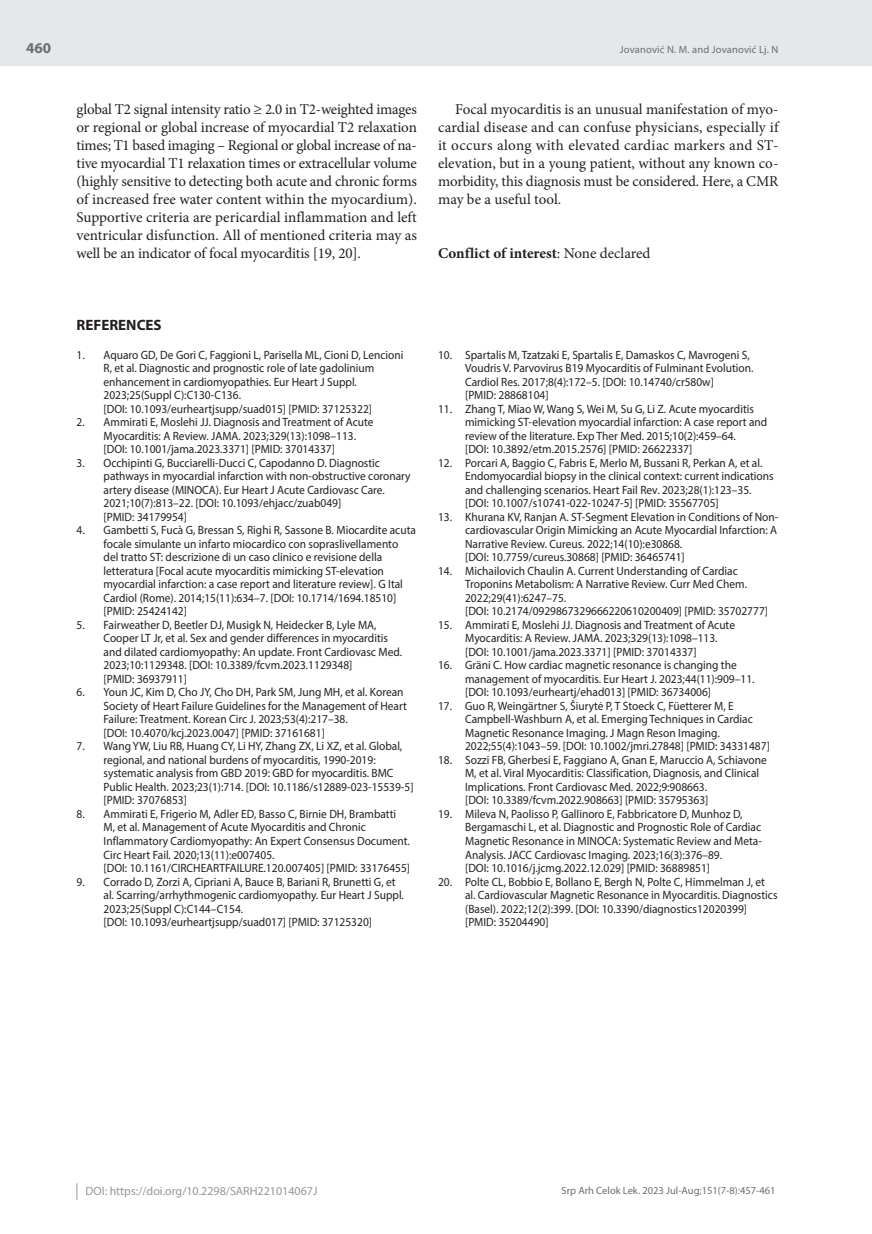
<style>
.page{position:relative;width:872px;height:1234px;background:#fff}
.page>*{position:absolute;margin:0;border:0;box-sizing:border-box;transform-origin:0 0}
.t1{font:15px/18px "Minion Pro";letter-spacing:-.01em;color:#231f20;text-align:justify}
.t2{font:700 15px "Minion Pro";color:#231f20}
.t3{font:700 15px "Myriad Pro";color:#231f20}
.t4{font:700 15px "Myriad Pro";color:#6c6d70}
.t5{font:12px/13.5px "Myriad Pro";color:#231f20;scale:.95 1}
.t6{font:12px "Myriad Pro";color:#939598}
.t7{font:10.5px "Myriad Pro";color:#6c6d70}
.s1{font-weight:400}
</style>
<div class="page">
<div style="left:0;top:0;width:872px;height:66px;background:#e6e7e9"></div>
<svg style="left:77px;top:1183px;width:1px;height:16px"></svg>
<p class="t4" style="left:26px;top:38px;width:26px">460</p>
<p class="t7" style="left:620px;top:43px;width:160px">Jovanović N. M. and Jovanović Lj. N</p>
<p class="t1" style="left:77px;top:100px;width:342px">global T2 signal intensity ratio ≥ 2.0 in T2-weighted images or regional or global increase of myocardial T2 relaxation times; T1 based imaging – Regional or global increase of na&shy;tive myocardial T1 relaxation times or extracellular volume (highly sensitive to detecting both acute and chronic forms of increased free water content within the myocardium).<br>Supportive criteria are pericardial inflammation and left ventricular disfunction. All of mentioned criteria may as well be an indicator of focal myocarditis [19, 20].</p>
<p class="t1" style="left:438px;top:100px;width:342px;text-indent:17px">Focal myocarditis is an unusual manifestation of myo&shy;cardial disease and can confuse physicians, especially if it occurs along with elevated cardiac markers and ST&shy;elevation, but in a young patient, without any known co&shy;morbidity, this diagnosis must be considered. Here, a CMR may be a useful tool.</p>
<p class="t2" style="left:438px;top:242px;width:214px">Conflict of interest<span class="s1">: None declared</span></p>
<p class="t3" style="left:77px;top:315px;width:87px">REFERENCES</p>
<p class="t5" style="left:104px;top:347px;width:317px;text-indent:-27px">1. Aquaro GD, De Gori C, Faggioni L, Parisella ML, Cioni D, Lencioni R, et al. Diagnostic and prognostic role of late gadolinium enhancement in cardiomyopathies. Eur Heart J Suppl.<br>2023;25(Suppl C):C130-C136.<br>[DOI: 10.1093/eurheartjsupp/suad015] [PMID: 37125322]</p>
<p class="t5" style="left:104px;top:415px;width:286px;text-indent:-27px">2. Ammirati E, Moslehi JJ. Diagnosis and Treatment of Acute<br>Myocarditis: A Review. JAMA. 2023;329(13):1098–113. [DOI: 10.1001/jama.2023.3371] [PMID: 37014337]</p>
<p class="t5" style="left:104px;top:455px;width:325px;text-indent:-27px">3. Occhipinti G, Bucciarelli-Ducci C, Capodanno D. Diagnostic pathways in myocardial infarction with non-obstructive coronary artery disease (MINOCA). Eur Heart J Acute Cardiovasc Care.<br>2021;10(7):813–22. [DOI: 10.1093/ehjacc/zuab049]<br>[PMID: 34179954]</p>
<p class="t5" style="left:104px;top:523px;width:330px;text-indent:-27px">4. Gambetti S, Fucà G, Bressan S, Righi R, Sassone B. Miocardite acuta focale simulante un infarto miocardico con sopraslivellamento del tratto ST: descrizione di un caso clinico e revisione della letteratura [Focal acute myocarditis mimicking ST-elevation myocardial infarction: a case report and literature review]. G Ital Cardiol (Rome). 2014;15(11):634–7. [DOI: 10.1714/1694.18510] [PMID: 25424142]</p>
<p class="t5" style="left:104px;top:617px;width:316px;text-indent:-27px">5. Fairweather D, Beetler DJ, Musigk N, Heidecker B, Lyle MA, Cooper LT Jr, et al. Sex and gender differences in myocarditis and dilated cardiomyopathy: An update. Front Cardiovasc Med.<br>2023;10:1129348. [DOI: 10.3389/fcvm.2023.1129348]<br>[PMID: 36937911]</p>
<p class="t5" style="left:104px;top:685px;width:321px;text-indent:-27px">6. Youn JC, Kim D, Cho JY, Cho DH, Park SM, Jung MH, et al. Korean Society of Heart Failure Guidelines for the Management of Heart Failure: Treatment. Korean Circ J. 2023;53(4):217–38.<br>[DOI: 10.4070/kcj.2023.0047] [PMID: 37161681]</p>
<p class="t5" style="left:104px;top:739px;width:328px;text-indent:-27px">7. Wang YW, Liu RB, Huang CY, Li HY, Zhang ZX, Li XZ, et al. Global, regional, and national burdens of myocarditis, 1990-2019: systematic analysis from GBD 2019: GBD for myocarditis. BMC Public Health. 2023;23(1):714. [DOI: 10.1186/s12889-023-15539-5] [PMID: 37076853]</p>
<p class="t5" style="left:104px;top:806px;width:324px;text-indent:-27px">8. Ammirati E, Frigerio M, Adler ED, Basso C, Birnie DH, Brambatti M, et al. Management of Acute Myocarditis and Chronic Inflammatory Cardiomyopathy: An Expert Consensus Document.<br>Circ Heart Fail. 2020;13(11):e007405.<br>[DOI: 10.1161/CIRCHEARTFAILURE.120.007405] [PMID: 33176455]</p>
<p class="t5" style="left:104px;top:874px;width:318px;text-indent:-27px">9. Corrado D, Zorzi A, Cipriani A, Bauce B, Bariani R, Brunetti G, et al. Scarring/arrhythmogenic cardiomyopathy. Eur Heart J Suppl.<br>2023;25(Suppl C):C144–C154.<br>[DOI: 10.1093/eurheartjsupp/suad017] [PMID: 37125320]</p>
<p class="t5" style="left:465px;top:347px;width:305px;text-indent:-27px">10. Spartalis M, Tzatzaki E, Spartalis E, Damaskos C, Mavrogeni S, Voudris V. Parvovirus B19 Myocarditis of Fulminant Evolution.<br>Cardiol Res. 2017;8(4):172–5. [DOI: 10.14740/cr580w]<br>[PMID: 28868104]</p>
<p class="t5" style="left:465px;top:401px;width:319px;text-indent:-27px">11. Zhang T, Miao W, Wang S, Wei M, Su G, Li Z. Acute myocarditis mimicking ST-elevation myocardial infarction: A case report and review of the literature. Exp Ther Med. 2015;10(2):459–64.<br>[DOI: 10.3892/etm.2015.2576] [PMID: 26622337]</p>
<p class="t5" style="left:465px;top:455px;width:326px;text-indent:-27px">12. Porcari A, Baggio C, Fabris E, Merlo M, Bussani R, Perkan A, et al.<br>Endomyocardial biopsy in the clinical context: current indications and challenging scenarios. Heart Fail Rev. 2023;28(1):123–35. [DOI: 10.1007/s10741-022-10247-5] [PMID: 35567705]</p>
<p class="t5" style="left:465px;top:509px;width:331px;text-indent:-27px">13. Khurana KV, Ranjan A. ST-Segment Elevation in Conditions of Non&shy;cardiovascular Origin Mimicking an Acute Myocardial Infarction: A Narrative Review. Cureus. 2022;14(10):e30868.<br>[DOI: 10.7759/cureus.30868] [PMID: 36465741]</p>
<p class="t5" style="left:465px;top:563px;width:320px;text-indent:-27px">14. Michailovich Chaulin A. Current Understanding of Cardiac Troponins Metabolism: A Narrative Review. Curr Med Chem.<br>2022;29(41):6247–75.<br>[DOI: 10.2174/0929867329666220610200409] [PMID: 35702777]</p>
<p class="t5" style="left:465px;top:617px;width:286px;text-indent:-27px">15. Ammirati E, Moslehi JJ. Diagnosis and Treatment of Acute<br>Myocarditis: A Review. JAMA. 2023;329(13):1098–113. [DOI: 10.1001/jama.2023.3371] [PMID: 37014337]</p>
<p class="t5" style="left:465px;top:658px;width:306px;text-indent:-27px">16. Gräni C. How cardiac magnetic resonance is changing the management of myocarditis. Eur Heart J. 2023;44(11):909–11. [DOI: 10.1093/eurheartj/ehad013] [PMID: 36734006]</p>
<p class="t5" style="left:465px;top:698px;width:322px;text-indent:-27px">17. Guo R, Weingärtner S, Šiurytė P, T Stoeck C, Füetterer M, E Campbell-Washburn A, et al. Emerging Techniques in Cardiac Magnetic Resonance Imaging. J Magn Reson Imaging.<br>2022;55(4):1043–59. [DOI: 10.1002/jmri.27848] [PMID: 34331487]</p>
<p class="t5" style="left:465px;top:752px;width:319px;text-indent:-27px">18. Sozzi FB, Gherbesi E, Faggiano A, Gnan E, Maruccio A, Schiavone M, et al. Viral Myocarditis: Classification, Diagnosis, and Clinical Implications. Front Cardiovasc Med. 2022;9:908663.<br>[DOI: 10.3389/fcvm.2022.908663] [PMID: 35795363]</p>
<p class="t5" style="left:465px;top:806px;width:314px;text-indent:-27px">19. Mileva N, Paolisso P, Gallinoro E, Fabbricatore D, Munhoz D, Bergamaschi L, et al. Diagnostic and Prognostic Role of Cardiac Magnetic Resonance in MINOCA: Systematic Review and Meta-Analysis. JACC Cardiovasc Imaging. 2023;16(3):376–89.<br>[DOI: 10.1016/j.jcmg.2022.12.029] [PMID: 36889851]</p>
<p class="t5" style="left:465px;top:874px;width:330px;text-indent:-27px">20. Polte CL, Bobbio E, Bollano E, Bergh N, Polte C, Himmelman J, et al. Cardiovascular Magnetic Resonance in Myocarditis. Diagnostics (Basel). 2022;12(2):399. [DOI: 10.3390/diagnostics12020399] [PMID: 35204490]</p>
<p class="t6" style="left:86px;top:1183px;width:233px">DOI: https://doi.org/10.2298/SARH221014067J</p>
<p class="t7" style="left:561px;top:1184px;width:216px">Srp Arh Celok Lek. 2023 Jul-Aug;151(7-8):457-461</p>
</div>
